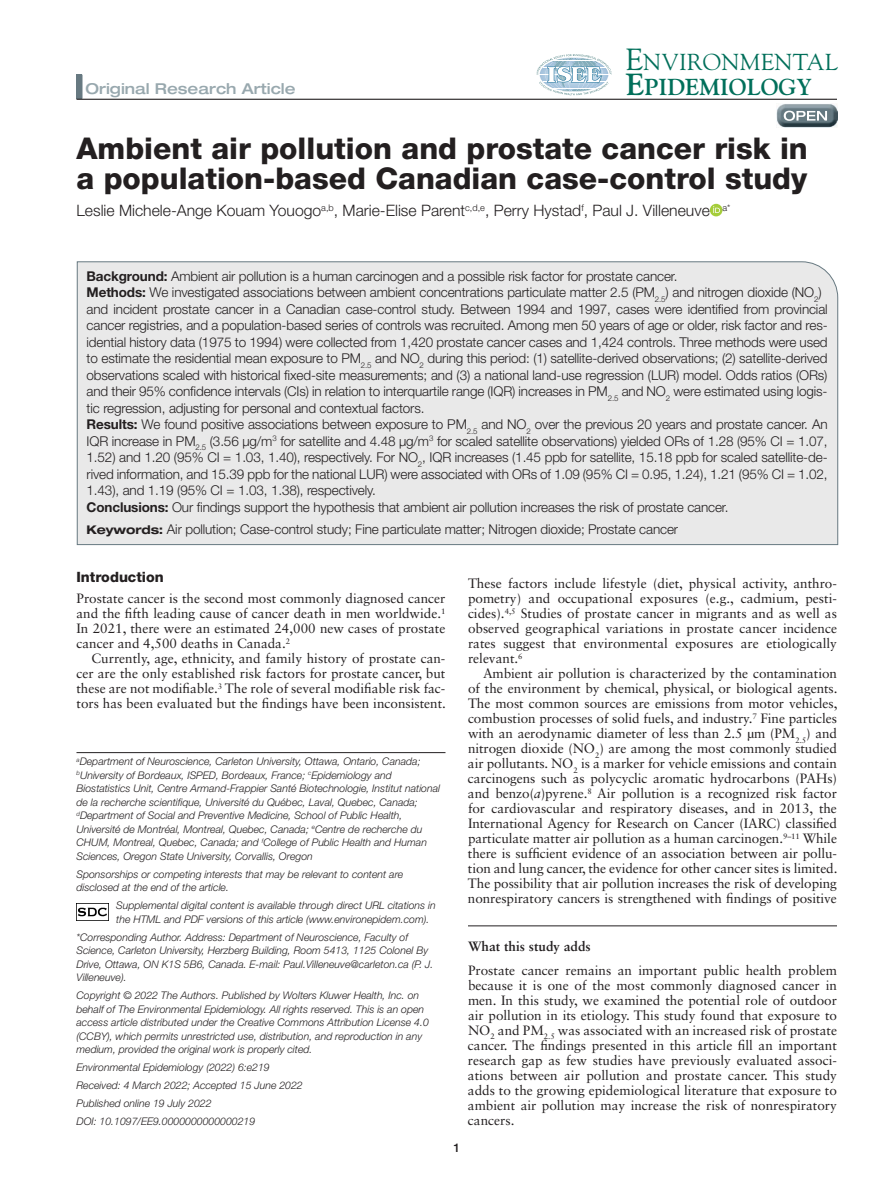
<style>
.page{position:relative;width:891px;height:1188px;background:#fff}
.page>*{position:absolute;margin:0;border:0;box-sizing:border-box;transform-origin:0 0}
.t1{font:800 30px/30px "Helvetica Neue LT Std";color:#231f20}
.t2{font:22.95px/25.2px "Goudy";letter-spacing:.01em;color:#016f5a}
.t3{font:300 15.75px "Helvetica Neue LT Std";color:#231f20}
.t4{font:500 expanded 15px "Helvetica Neue LT Std";color:#98a8ae}
.t5{font:800 14.25px "Helvetica Neue LT Std";color:#231f20}
.t6{font:13.5px/15px "Sabon LT Std";color:#231f20;text-align:justify}
.t7{font:300 13.5px/16.5px "Helvetica Neue LT Std";letter-spacing:-.01em;color:#231f20}
.t8{font:700 13.5px "Sabon LT Std";color:#231f20}
.t9{font:500 12px "Helvetica Neue LT Std";color:#231f20}
.t10{font:italic 300 10.5px/13.5px "Helvetica Neue LT Std";color:#231f20}
.s1{font-size:30.45px}
.s2{font-weight:700;font-size:30.45px}
.s3{font-weight:700}
.s4{font-weight:700;font-stretch:expanded;font-size:12px}
.s5{font-family:"STIX General"}
.s6{font-style:italic}
</style>
<div class="page">
<div style="left:76px;top:74px;width:6px;height:25px;background:#677981"></div>
<hr style="left:76px;top:99px;width:761px;height:1px;background:#231f20">
<img style="left:776px;top:104px;width:61px;height:24px">
<svg style="left:784px;top:111px;width:43px;height:10px"></svg>
<svg style="left:536px;top:54px;width:76px;height:42px"></svg>
<hr style="left:468px;top:926px;width:369px;height:1px;background:#231f20">
<div style="left:710px;top:204px;width:12px;height:12px;background:#a5cd3a;border-radius:50%"></div>
<svg style="left:713px;top:206px;width:7px;height:7px"></svg>
<div style="left:76px;top:261px;width:762px;height:284px;background:#e9e9e9"></div>
<img style="left:76px;top:903px;width:33px;height:17px">
<hr style="left:76px;top:752px;width:370px;height:1px;background:#231f20">
<p class="t4" style="left:86px;top:80px;width:212px">Original Research Article</p>
<h2 class="t2" style="left:626px;top:49px;width:214px"><span class="s1">E</span>NVIRONMENTAL<br><span class="s2">E</span><span class="s3">PIDEMIOLOGY</span></h2>
<h1 class="t1" style="left:76px;top:134px;width:733px">Ambient air pollution and prostate cancer risk in a population-based Canadian case-control study</h1>
<p class="t3" style="left:76px;top:201px;width:655px">Leslie Michele-Ange Kouam Youogo<sup>a,b</sup>, Marie-Elise Parent<sup>c,d,e</sup>, Perry Hystad<sup>f</sup>, Paul J. Villeneuve <sup>a*</sup></p>
<p class="t7" style="left:87px;top:267px;width:743px"><span class="s3">Background:</span> Ambient air pollution is a human carcinogen and a possible risk factor for prostate cancer.<br><span class="s3">Methods:</span> We investigated associations between ambient concentrations particulate matter 2.5 (PM<sub>2.5</sub>) and nitrogen dioxide (NO<sub>2</sub>) and incident prostate cancer in a Canadian case-control study. Between 1994 and 1997, cases were identified from provincial cancer registries, and a population-based series of controls was recruited. Among men 50 years of age or older, risk factor and res&shy;idential history data (1975 to 1994) were collected from 1,420 prostate cancer cases and 1,424 controls. Three methods were used to estimate the residential mean exposure to PM<sub>2.5</sub> and NO<sub>2</sub> during this period: (1) satellite-derived observations; (2) satellite-derived observations scaled with historical fixed-site measurements; and (3) a national land-use regression (LUR) model. Odds ratios (ORs) and their 95% confidence intervals (CIs) in relation to interquartile range (IQR) increases in PM<sub>2.5</sub> and NO<sub>2</sub> were estimated using logis&shy;tic regression, adjusting for personal and contextual factors.<br><span class="s3">Results:</span> We found positive associations between exposure to PM<sub>2.5</sub> and NO<sub>2</sub> over the previous 20 years and prostate cancer. An IQR increase in PM<sub>2.5</sub> (3.56 µg/m<sup>3</sup> for satellite and 4.48 µg/m<sup>3</sup> for scaled satellite observations) yielded ORs of 1.28 (95% CI = 1.07, 1.52) and 1.20 (95% CI = 1.03, 1.40), respectively. For NO<sub>2</sub>, IQR increases (1.45 ppb for satellite, 15.18 ppb for scaled satellite-de&shy;rived information, and 15.39 ppb for the national LUR) were associated with ORs of 1.09 (95% CI = 0.95, 1.24), 1.21 (95% CI = 1.02, 1.43), and 1.19 (95% CI = 1.03, 1.38), respectively.<br><span class="s3">Conclusions:</span> Our findings support the hypothesis that ambient air pollution increases the risk of prostate cancer.</p>
<p class="t7" style="left:87px;top:521px;width:593px"><span class="s4">Keywords:</span> Air pollution; Case-control study; Fine particulate matter; Nitrogen dioxide; Prostate cancer</p>
<p class="t5" style="left:76px;top:569px;width:89px">Introduction</p>
<p class="t6" style="left:76px;top:591px;width:371px">Prostate cancer is the second most commonly diagnosed cancer and the fifth leading cause of cancer death in men worldwide.<sup>1<br></sup>In 2021, there were an estimated 24,000 new cases of prostate cancer and 4,500 deaths in Canada.<sup>2</sup></p>
<p class="t6" style="left:77px;top:651px;width:371px;text-indent:15px">Currently, age, ethnicity, and family history of prostate can&shy;cer are the only established risk factors for prostate cancer, but these are not modifiable.<sup>3</sup> The role of several modifiable risk fac&shy;tors has been evaluated but the findings have been inconsistent.</p>
<p class="t10" style="left:76px;top:754px;width:365px"><sup>a</sup>Department of Neuroscience, Carleton University, Ottawa, Ontario, Canada; <sup>b</sup>University of Bordeaux, ISPED, Bordeaux, France; <sup>c</sup>Epidemiology and Biostatistics Unit, Centre Armand-Frappier Santé Biotechnologie, Institut national de la recherche scientifique, Université du Québec, Laval, Quebec, Canada; <sup>d</sup>Department of Social and Preventive Medicine, School of Public Health, Université de Montréal, Montreal, Quebec, Canada; <sup>e</sup>Centre de recherche du CHUM, Montreal, Quebec, Canada; and <sup>f</sup>College of Public Health and Human Sciences, Oregon State University, Corvallis, Oregon</p>
<p class="t10" style="left:76px;top:867px;width:328px">Sponsorships or competing interests that may be relevant to content are disclosed at the end of the article.</p>
<p class="t10" style="left:116px;top:898px;width:321px">Supplemental digital content is available through direct URL citations in the HTML and PDF versions of this article (www.environepidem.com).</p>
<p class="t10" style="left:76px;top:930px;width:358px">*Corresponding Author. Address: Department of Neuroscience, Faculty of Science, Carleton University, Herzberg Building, Room 5413, 1125 Colonel By Drive, Ottawa, ON K1S 5B6, Canada. E-mail: Paul.Villeneuve@carleton.ca (P. J.<br>Villeneuve).</p>
<p class="t10" style="left:76px;top:988px;width:354px">Copyright © 2022 The Authors. Published by Wolters Kluwer Health, Inc. on behalf of The Environmental Epidemiology. All rights reserved. This is an open access article distributed under the Creative Commons Attribution License 4.0 (CCBY), which permits unrestricted use, distribution, and reproduction in any medium, provided the original work is properly cited.</p>
<p class="t10" style="left:76px;top:1058px;width:228px;line-height:18px">Environmental Epidemiology (2022) 6:e219<br>Received: 4 March 2022; Accepted 15 June 2022<br>Published online 19 July 2022<br>DOI: 10.1097/EE9.0000000000000219</p>
<p class="t9" style="left:453px;top:1140px;width:8px">1</p>
<p class="t6" style="left:468px;top:576px;width:371px">These factors include lifestyle (diet, physical activity, anthro&shy;pometry) and occupational exposures (e.g., cadmium, pesti&shy;cides).<sup>4,5</sup> Studies of prostate cancer in migrants and as well as observed geographical variations in prostate cancer incidence rates suggest that environmental exposures are etiologically relevant.<sup>6</sup></p>
<p class="t6" style="left:468px;top:666px;width:371px;text-indent:15px">Ambient air pollution is characterized by the contamination of the environment by chemical, physical, or biological agents.<br>The most common sources are emissions from motor vehicles, combustion processes of solid fuels, and industry.<sup>7</sup> Fine particles with an aerodynamic diameter of less than 2.5 <span class="s5">µ</span>m (PM<sub>2.5</sub>) and nitrogen dioxide (NO<sub>2</sub>) are among the most commonly studied air pollutants. NO<sub>2</sub> is a marker for vehicle emissions and contain carcinogens such as polycyclic aromatic hydrocarbons (PAHs) and benzo(<span class="s6">a</span>)pyrene.<sup>8</sup> Air pollution is a recognized risk factor for cardiovascular and respiratory diseases, and in 2013, the International Agency for Research on Cancer (IARC) classified particulate matter air pollution as a human carcinogen.<sup>9–11</sup> While there is sufficient evidence of an association between air pollu&shy;tion and lung cancer, the evidence for other cancer sites is limited.<br>The possibility that air pollution increases the risk of developing nonrespiratory cancers is strengthened with findings of positive</p>
<p class="t8" style="left:468px;top:938px;width:124px">What this study adds</p>
<p class="t6" style="left:468px;top:963px;width:371px">Prostate cancer remains an important public health problem because it is one of the most commonly diagnosed cancer in men. In this study, we examined the potential role of outdoor air pollution in its etiology. This study found that exposure to NO<sub>2</sub> and PM<sub>2.5</sub> was associated with an increased risk of prostate cancer. The findings presented in this article fill an important research gap as few studies have previously evaluated associ&shy;ations between air pollution and prostate cancer. This study adds to the growing epidemiological literature that exposure to ambient air pollution may increase the risk of nonrespiratory cancers.</p>
</div>
